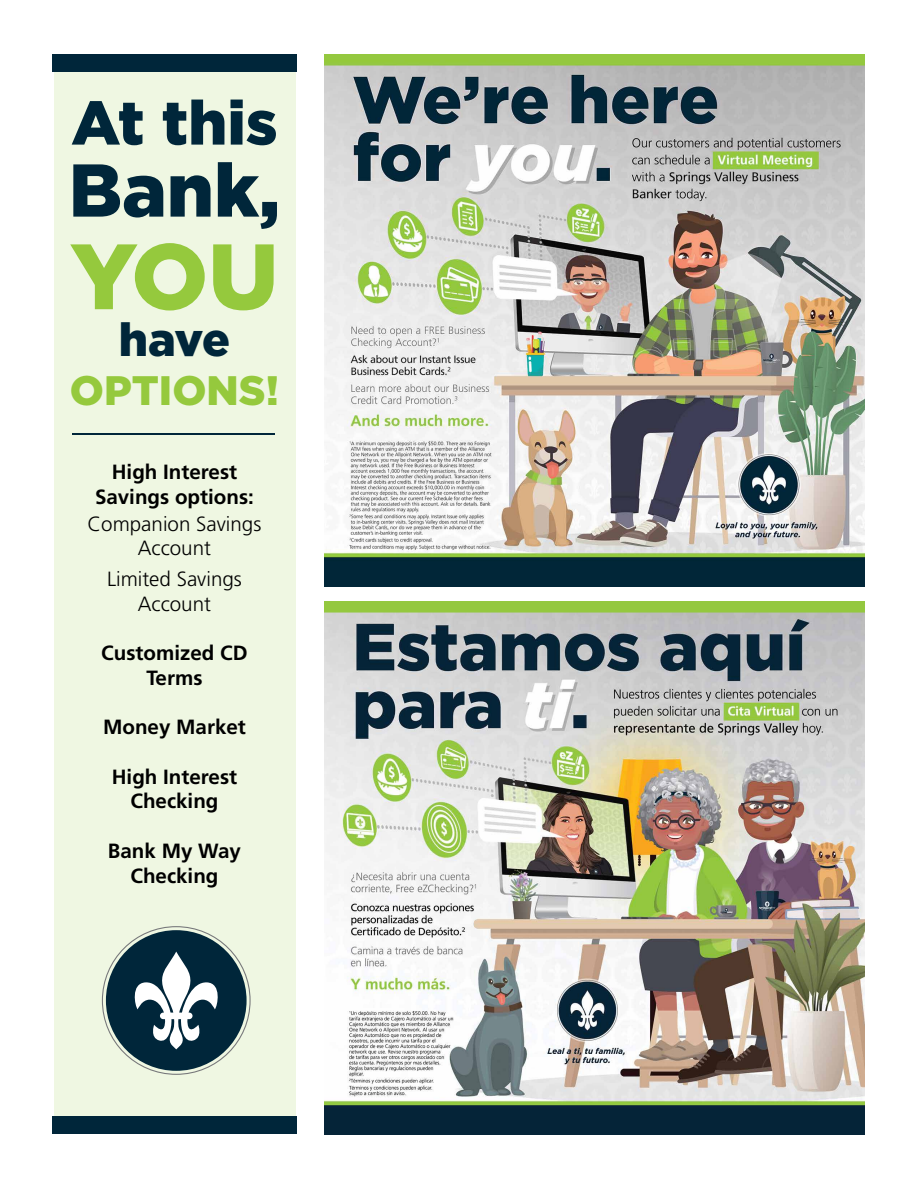
<style>
.page{position:relative;width:918px;height:1188px;background:#fff}
.page>*{position:absolute;margin:0;border:0;box-sizing:border-box;transform-origin:0 0}
.t1{font:900 92.55px "Gotham";color:#95c93d}
.t2{font:900 74.55px "Gotham";color:#00263a}
.t3{font:900 61.8px "Gotham";color:#00263a}
.t4{font:900 46.35px "Gotham";color:#00263a}
.t5{font:900 41.1px "Gotham";color:#95c93d}
.t6{font:700 20.55px/24.8px "Frutiger";color:#000;text-align:center}
.t7{font:300 20.55px/24.8px "Frutiger";color:#000;text-align:center}
</style>
<div class="page">
<div style="left:54px;top:55px;width:242px;height:1071px;background:#eff7e2"></div>
<div style="left:53px;top:1116px;width:244px;height:18px;background:#00263a"></div>
<div style="left:53px;top:54px;width:244px;height:18px;background:#00263a"></div>
<svg style="left:101px;top:926px;width:150px;height:149px"></svg>
<hr style="left:72px;top:433px;width:203px;height:2px;background:#00263a">
<img style="left:324px;top:54px;width:540px;height:532px">
<img style="left:324px;top:602px;width:540px;height:532px">
<h3 class="t3" style="left:71px;top:80px;width:208px">At this</h3>
<h2 class="t2" style="left:69px;top:139px;width:213px">Bank,</h2>
<h1 class="t1" style="left:70px;top:213px;width:210px">YOU</h1>
<h3 class="t4" style="left:119px;top:307px;width:113px">have</h3>
<h3 class="t5" style="left:70px;top:362px;width:211px">OPTIONS!</h3>
<p class="t6" style="left:95px;top:460px;width:160px">High Interest<br>Savings options:</p>
<p class="t7" style="left:88px;top:512px;width:175px">Companion Savings<br>Account</p>
<p class="t7" style="left:107px;top:567px;width:136px">Limited Savings<br>Account</p>
<p class="t6" style="left:101px;top:641px;width:148px">Customized CD<br>Terms</p>
<p class="t6" style="left:103px;top:715px;width:144px">Money Market</p>
<p class="t6" style="left:112px;top:764px;width:127px">High Interest<br>Checking</p>
<p class="t6" style="left:108px;top:838px;width:135px">Bank My Way<br>Checking</p>
</div>
